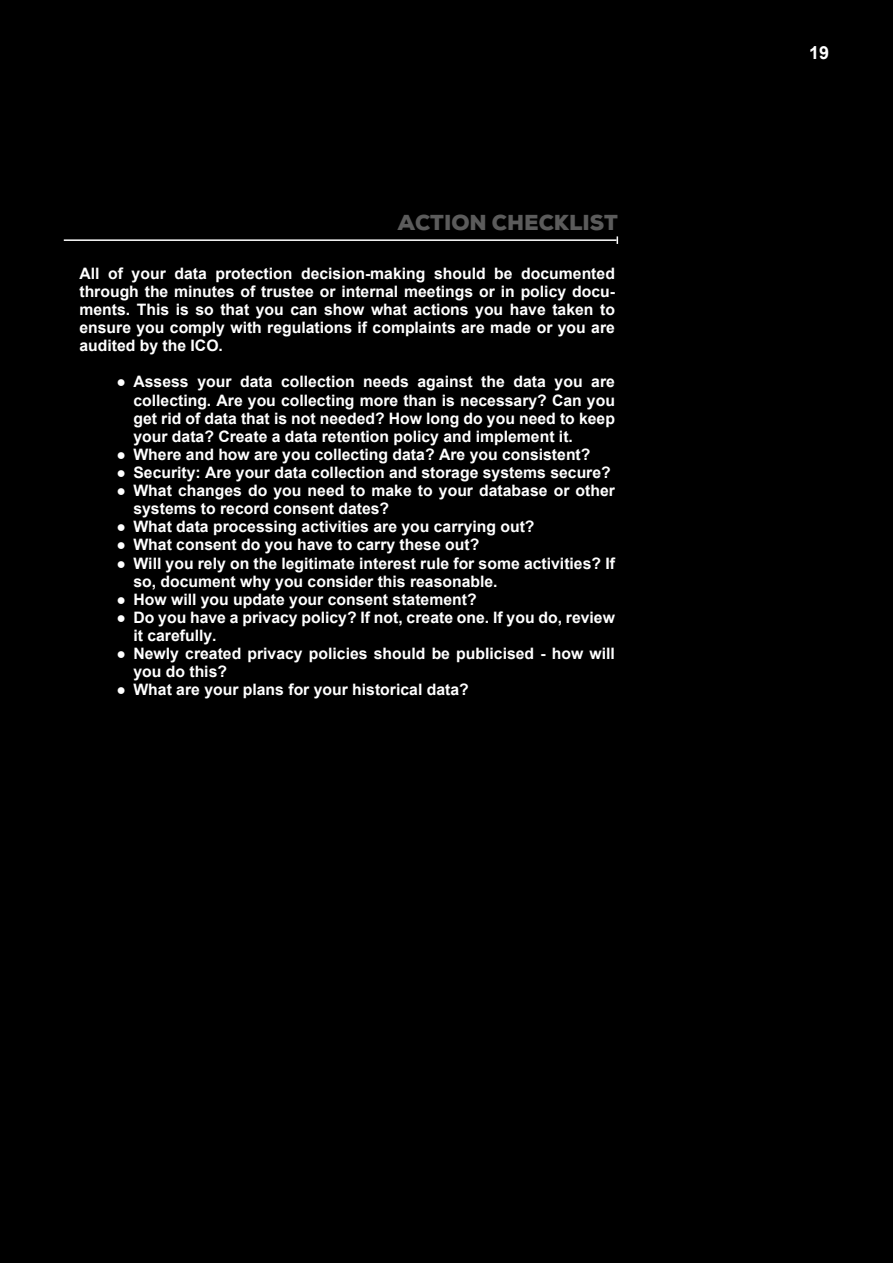
<style>
.page{position:relative;width:893px;height:1263px;background:#fff}
.page>*{position:absolute;margin:0;border:0;box-sizing:border-box;transform-origin:0 0}
.t1{font:900 21px "Nexa";color:rgb(255 255 255/.36)}
.t2{font:700 18px "Arial";color:#fff}
.t3{font:700 15.75px/18.1px "Arial";color:#fff}
.s1{font-family:"Times New Roman"}
</style>
<div class="page">
<div style="left:782px;top:0;width:111px;height:105px;background:#000"></div>
<div style="left:0;top:0;width:784px;height:1263px;background:#000"></div>
<hr style="left:64px;top:239px;width:553px;height:2px;background:#fff">
<div style="left:774px;top:98px;width:119px;height:1165px;background:#000"></div>
<h1 class="t1" style="left:398px;top:215px;width:222px">ACTION CHECKLIST</h1>
<p class="t3" style="left:79px;top:266px;width:537px;text-align:justify">All of your data protection decision-making should be documented through the minutes of trustee or internal meetings or in policy docu&shy;ments. This is so that you can show what actions you have taken to ensure you comply with regulations if complaints are made or you are audited by the ICO.</p>
<p class="t3" style="left:133px;top:374px;width:483px;text-align:justify;text-indent:-17px"><span class="s1">●</span> Assess your data collection needs against the data you are collecting. Are you collecting more than is necessary? Can you get rid of data that is not needed? How long do you need to keep your data? Create a data retention policy and implement it.</p>
<p class="t3" style="left:117px;top:447px;width:475px"><span class="s1">●</span> Where and how are you collecting data? Are you consistent?</p>
<p class="t3" style="left:117px;top:465px;width:496px"><span class="s1">●</span> Security: Are your data collection and storage systems secure?</p>
<p class="t3" style="left:133px;top:483px;width:483px;text-indent:-17px"><span class="s1">●</span> What changes do you need to make to your database or other systems to record consent dates?</p>
<p class="t3" style="left:117px;top:519px;width:419px"><span class="s1">●</span> What data processing activities are you carrying out?</p>
<p class="t3" style="left:117px;top:537px;width:364px"><span class="s1">●</span> What consent do you have to carry these out?</p>
<p class="t3" style="left:133px;top:555px;width:483px;text-indent:-17px"><span class="s1">●</span> Will you rely on the legitimate interest rule for some activities? If so, document why you consider this reasonable.</p>
<p class="t3" style="left:117px;top:592px;width:362px"><span class="s1">●</span> How will you update your consent statement?</p>
<p class="t3" style="left:133px;top:610px;width:483px;text-indent:-17px"><span class="s1">●</span> Do you have a privacy policy? If not, create one. If you do, review it carefully.</p>
<p class="t3" style="left:133px;top:646px;width:483px;text-indent:-17px"><span class="s1">●</span> Newly created privacy policies should be publicised - how will you do this?</p>
<p class="t3" style="left:117px;top:682px;width:354px"><span class="s1">●</span> What are your plans for your historical data?</p>
<p class="t2" style="left:809px;top:46px;width:22px">19</p>
</div>
